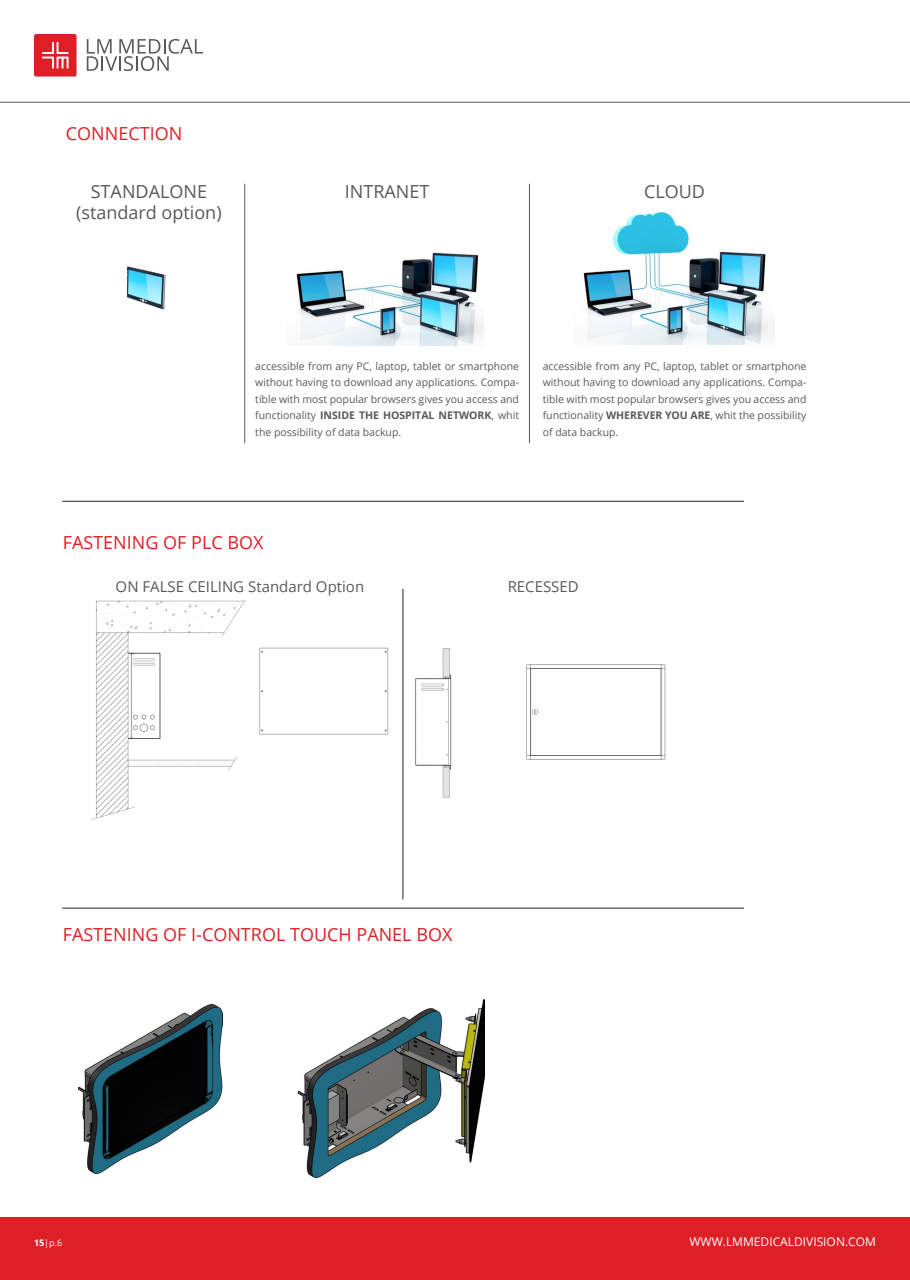
<style>
.page{position:relative;width:910px;height:1280px;background:#fff}
.page>*{position:absolute;margin:0;border:0;box-sizing:border-box;transform-origin:0 0}
.t1{font:18px "Open Sans";color:#dd1f26}
.t2{font:18px/21.6px "Open Sans";color:#57595a;text-align:center}
.t3{font:15px "Open Sans";color:#57595a}
.t4{font:12px "Open Sans";color:#fff}
.t5{font:10.5px/16.5px "Open Sans";color:#57595a;text-align:justify}
.t6{font:9px "Open Sans";color:#fff}
.s1{font-weight:700}
</style>
<div class="page">
<div style="left:0;top:1217px;width:910px;height:63px;background:#dd1f26"></div>
<svg style="left:87px;top:39px;width:116px;height:32px"></svg>
<svg style="left:34px;top:34px;width:43px;height:43px;background:#e13d43"></svg>
<hr style="left:0;top:102px;width:910px;height:1px;background:#57595a">
<img style="left:296px;top:252px;width:188px;height:94px">
<img style="left:126px;top:266px;width:40px;height:44px">
<img style="left:583px;top:212px;width:192px;height:133px">
<hr style="left:63px;top:501px;width:681px;height:1px;background:#231f20">
<hr style="left:63px;top:908px;width:681px;height:1px;background:#231f20">
<hr style="left:244px;top:184px;width:1px;height:259px;background:#57595a">
<hr style="left:529px;top:184px;width:1px;height:259px;background:#57595a">
<img style="left:78px;top:1004px;width:144px;height:169px">
<img style="left:297px;top:1000px;width:188px;height:177px">
<img style="left:526px;top:664px;width:140px;height:96px">
<img style="left:415px;top:648px;width:37px;height:150px">
<img style="left:259px;top:647px;width:130px;height:88px">
<img style="left:92px;top:600px;width:152px;height:220px">
<hr style="left:403px;top:589px;width:1px;height:310px;background:#231f20">
<h1 class="t1" style="left:66px;top:121px;width:118px">CONNECTION</h1>
<h1 class="t2" style="left:76px;top:180px;width:147px">STANDALONE (standard option)</h1>
<h1 class="t2" style="left:345px;top:180px;width:86px">INTRANET</h1>
<h1 class="t2" style="left:644px;top:180px;width:62px">CLOUD</h1>
<p class="t5" style="left:255px;top:357px;width:265px">accessible from any PC, laptop, tablet or smartphone without having to download any applications. Compa&shy;tible with most popular browsers gives you access and functionality <span class="s1">INSIDE THE HOSPITAL NETWORK</span>, whit the possibility of data backup.</p>
<p class="t5" style="left:543px;top:357px;width:265px">accessible from any PC, laptop, tablet or smartphone without having to download any applications. Compa&shy;tible with most popular browsers gives you access and functionality <span class="s1">WHEREVER YOU ARE</span>, whit the possibility of data backup.</p>
<h1 class="t1" style="left:63px;top:530px;width:202px">FASTENING OF PLC BOX</h1>
<h2 class="t3" style="left:116px;top:576px;width:250px">ON FALSE CEILING Standard Option</h2>
<h2 class="t3" style="left:508px;top:576px;width:73px">RECESSED</h2>
<h1 class="t1" style="left:63px;top:922px;width:391px">FASTENING OF I-CONTROL TOUCH PANEL BOX</h1>
<p class="t6" style="left:34px;top:1236px;width:30px"><span class="s1">15</span>|p.6</p>
<p class="t4" style="left:689px;top:1233px;width:188px">WWW.LMMEDICALDIVISION.COM</p>
</div>
